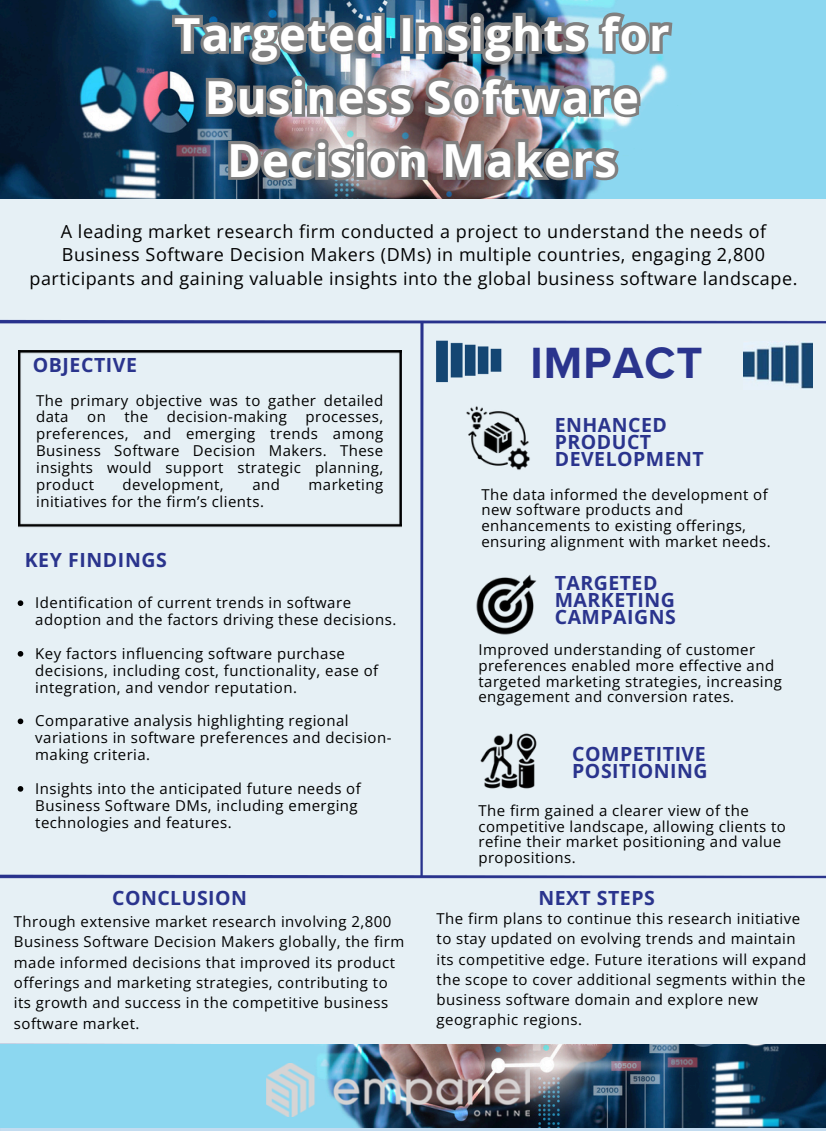
<style>
.page{position:relative;width:826px;height:1131px;background:#fff}
.page>*{position:absolute;margin:0;border:0;box-sizing:border-box;transform-origin:0 0}
.t1{font:700 45.6px/63px "Open Sans";letter-spacing:.025em;color:#fff;text-align:center}
.t2{font:700 45px "Proxima Nova";letter-spacing:.025em;color:#2a348d}
.t3{font:700 19.5px/16.8px "Open Sans";letter-spacing:.025em;color:#2a348d}
.t4{font:18px/23.7px "Open Sans";letter-spacing:.03em;color:#000;text-align:center}
.t5{font:15px/16.8px "Open Sans";letter-spacing:.03em;color:#000}
</style>
<div class="page">
<div style="left:0;top:198px;width:826px;height:933px;background:#e6f0f5"></div>
<img style="left:743px;top:341px;width:69px;height:49px">
<img style="left:465px;top:406px;width:65px;height:65px">
<img style="left:474px;top:572px;width:64px;height:64px">
<img style="left:478px;top:731px;width:60px;height:60px">
<svg style="left:18px;top:718px;width:5px;height:6px"></svg>
<svg style="left:18px;top:786px;width:5px;height:5px"></svg>
<div style="left:18px;top:526px;width:384px;height:174px;background:#e6f0f5"></div>
<img style="left:18px;top:351px;width:384px;height:175px">
<img style="left:0;top:1044px;width:826px;height:83px">
<img style="left:266px;top:1063px;width:264px;height:53px">
<img style="left:0;top:0;width:826px;height:198px">
<img style="left:169px;top:7px;width:507px;height:115px">
<img style="left:225px;top:133px;width:398px;height:52px">
<p class="t1" style="left:174px;top:1px;width:497px">Targeted Insights for<br>Business Software<br>Decision Makers</p>
<h3 class="t4" style="left:29px;top:219px;width:769px">A leading market research firm conducted a project to understand the needs of<br>Business Software Decision Makers (DMs) in multiple countries, engaging 2,800 participants and gaining valuable insights into the global business software landscape.</h3>
<h3 class="t3" style="left:33px;top:356px;width:106px">OBJECTIVE</h3>
<p class="t5" style="left:36px;top:391px;width:349px;text-align:justify">The primary objective was to gather detailed data on the decision-making processes, preferences, and emerging trends among Business Software Decision Makers. These insights would support strategic planning, product</p>
<p class="t5" style="left:123px;top:476px;width:103px">development,</p>
<p class="t5" style="left:252px;top:476px;width:29px">and</p>
<p class="t5" style="left:308px;top:476px;width:76px">marketing</p>
<p class="t5" style="left:36px;top:492px;width:229px">initiatives for the firm’s clients.</p>
<p class="t3" style="left:25px;top:551px;width:144px">KEY FINDINGS</p>
<h3 class="t5" style="left:35px;top:594px;width:362px">Identification of current trends in software adoption and the factors driving these decisions.</h3>
<p class="t5" style="left:35px;top:644px;width:344px">Key factors influencing software purchase decisions, including cost, functionality, ease of integration, and vendor reputation.</p>
<p class="t5" style="left:35px;top:712px;width:358px">Comparative analysis highlighting regional variations in software preferences and decision&shy;making criteria.</p>
<p class="t5" style="left:35px;top:779px;width:327px">Insights into the anticipated future needs of<br>Business Software DMs, including emerging technologies and features.</p>
<h3 class="t2" style="left:530px;top:337px;width:174px">IMPACT</h3>
<h3 class="t3" style="left:555px;top:416px;width:151px">ENHANCED<br>PRODUCT<br>DEVELOPMENT</h3>
<h3 class="t5" style="left:481px;top:486px;width:291px;line-height:15.8px">The data informed the development of new software products and enhancements to existing offerings, ensuring alignment with market needs.</h3>
<p class="t3" style="left:555px;top:574px;width:122px">TARGETED<br>MARKETING<br>CAMPAIGNS</p>
<p class="t5" style="left:478px;top:641px;width:305px;line-height:15.8px">Improved understanding of customer preferences enabled more effective and targeted marketing strategies, increasing engagement and conversion rates.</p>
<p class="t3" style="left:572px;top:745px;width:137px">COMPETITIVE<br>POSITIONING</p>
<p class="t5" style="left:478px;top:802px;width:309px;line-height:15.8px">The firm gained a clearer view of the competitive landscape, allowing clients to refine their market positioning and value propositions.</p>
<p class="t3" style="left:112px;top:889px;width:136px">CONCLUSION</p>
<p class="t3" style="left:538px;top:889px;width:118px">NEXT STEPS</p>
<h3 class="t5" style="left:14px;top:911px;width:392px;line-height:20.2px">Through extensive market research involving 2,800<br>Business Software Decision Makers globally, the firm made informed decisions that improved its product offerings and marketing strategies, contributing to its growth and success in the competitive business software market.</h3>
<p class="t5" style="left:436px;top:908px;width:371px;line-height:20.2px">The firm plans to continue this research initiative to stay updated on evolving trends and maintain its competitive edge. Future iterations will expand the scope to cover additional segments within the business software domain and explore new geographic regions.</p>
</div>
